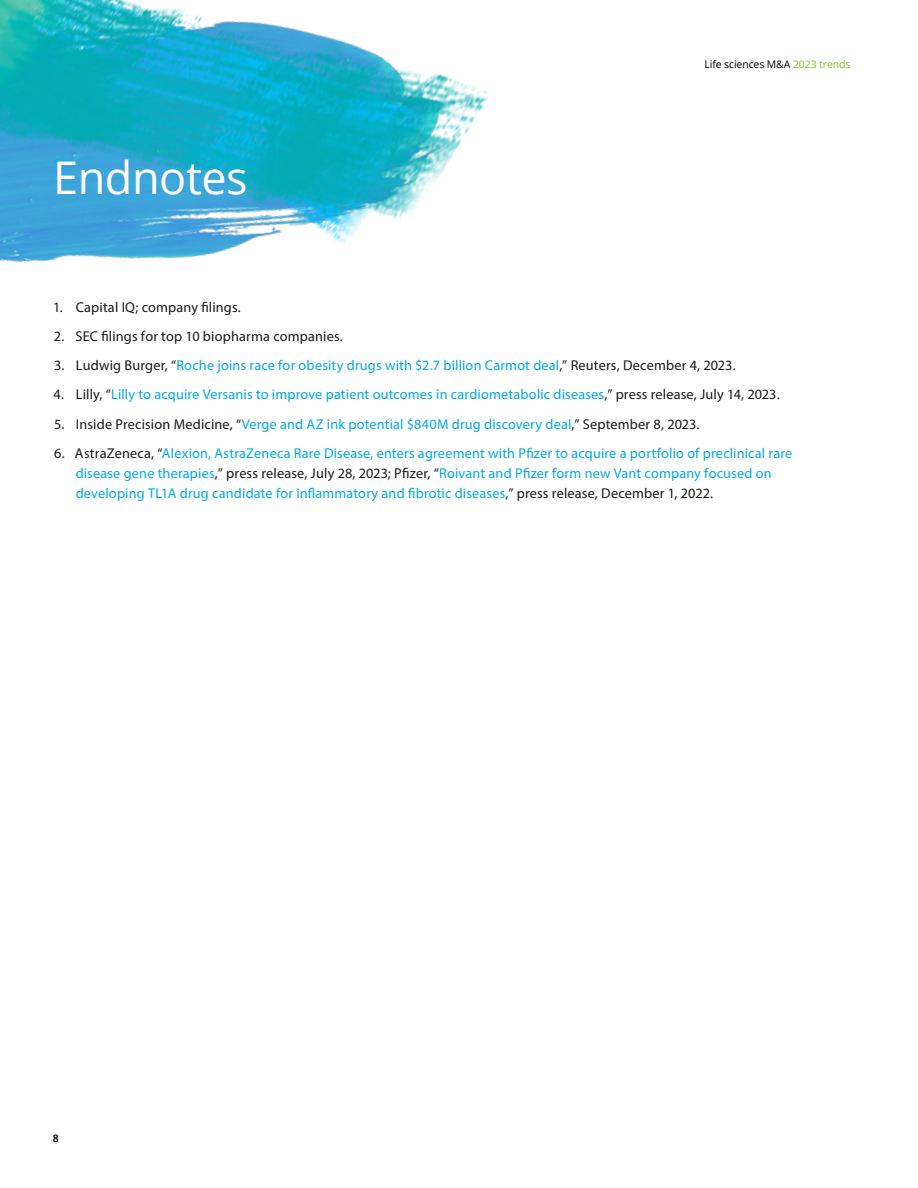
<style>
.page{position:relative;width:918px;height:1188px;background:#fff}
.page>*{position:absolute;margin:0;border:0;box-sizing:border-box;transform-origin:0 0}
.t1{font:45px "Open Sans";letter-spacing:-.01em;color:#fff}
.t2{font:14.25px/20.2px "Myriad Pro";letter-spacing:.01em;color:#00aae7}
.t3{font:14.25px "Myriad Pro";letter-spacing:.01em;color:#191918}
.t4{font:10.5px "Open Sans";letter-spacing:-.01em;color:#000}
.t5{font:700 10.5px "Open Sans";color:#191918}
.s1{color:#86bc25}
.s2{color:#191918}
.s3{color:#00aae7}
</style>
<div class="page">
<img style="left:0;top:0;width:488px;height:262px">
<h1 class="t1" style="left:53px;top:147px;width:196px">Endnotes</h1>
<p class="t4" style="left:705px;top:56px;width:148px">Life sciences M&amp;A <span class="s1">2023 trends</span></p>
<p class="t3" style="left:53px;top:298px;width:189px">1. Capital IQ; company filings.</p>
<p class="t3" style="left:54px;top:327px;width:290px">2. SEC filings for top 10 biopharma companies.</p>
<p class="t2" style="left:54px;top:355px;width:683px"><span class="s2">3. Ludwig Burger, “</span>Roche joins race for obesity drugs with $2.7 billion Carmot deal<span class="s2">,” Reuters, December 4, 2023.</span></p>
<p class="t2" style="left:54px;top:384px;width:728px"><span class="s2">4. Lilly, “</span>Lilly to acquire Versanis to improve patient outcomes in cardiometabolic diseases<span class="s2">,” press release, July 14, 2023.</span></p>
<p class="t3" style="left:54px;top:415px;width:647px">5. Inside Precision Medicine, “<span class="s3">Verge and AZ ink potential $840M drug discovery deal</span>,” September 8, 2023.</p>
<p class="t2" style="left:76px;top:443px;width:718px;text-indent:-21px"><span class="s2">6. AstraZeneca, “</span>Alexion, AstraZeneca Rare Disease, enters agreement with Pfizer to acquire a portfolio of preclinical rare disease gene therapies<span class="s2">,” press release, July 28, 2023; Pfizer, “</span>Roivant and Pfizer form new Vant company focused on developing TL1A drug candidate for inflammatory and fibrotic diseases<span class="s2">,” press release, December 1, 2022.</span></p>
<p class="t5" style="left:53px;top:1131px;width:7px">8</p>
</div>
